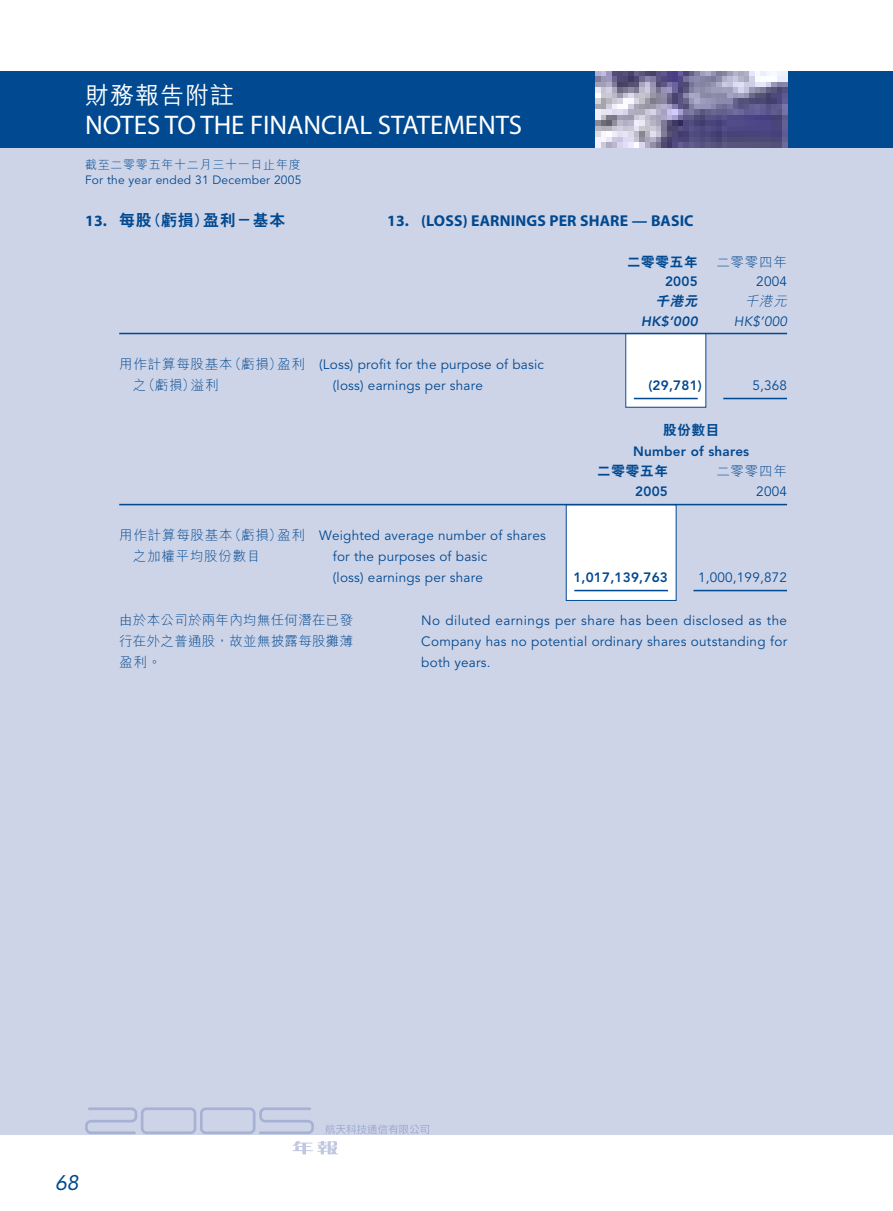
<style>
.page{position:relative;width:893px;height:1211px;background:#fff}
.page>*{position:absolute;margin:0;border:0;box-sizing:border-box;transform-origin:0 0}
.t1{font:27px "Myriad";letter-spacing:-.005em;color:#fff}
.t2{font:500 24px "M Hei";letter-spacing:.045em;color:#fff}
.t3{font:21px "Avenir";color:#014990}
.t4{font:700 15.75px "Myriad";letter-spacing:.01em;color:#014990}
.t5{font:800 15.75px "C Hei 2";letter-spacing:.05em;color:#014990}
.t6{font:13.5px/21px "Avenir";letter-spacing:.015em;color:#014990}
.t7{font:300 13.5px/21px "M Hei";letter-spacing:.02em;color:#014990;text-align:justify}
.t8{font:800 13.5px "Avenir";letter-spacing:.015em;color:#014990}
.t9{font:800 13.5px "C Hei 2";letter-spacing:.06em;color:#014990}
.t10{font:300 13.5px "M Hei";letter-spacing:.06em;color:#014990}
.t11{font:italic 800 13.5px "C Hei 2";color:#014990}
.t12{font:italic 300 13.5px "M Hei";color:#014990}
.t13{font:12px "Avenir";letter-spacing:.02em;color:#014990}
.t14{font:300 12px "M Hei";letter-spacing:.06em;color:#014990}
.s1{font-family:"Myriad";font-weight:700}
.s2{font-family:"M Hei";font-weight:300}
</style>
<div class="page">
<div style="left:0;top:126px;width:892px;height:1008px;background:#ced4e8"></div>
<div style="left:0;top:71px;width:892px;height:77px;background:#014990"></div>
<img style="left:595px;top:71px;width:192px;height:77px">
<svg style="left:85px;top:1107px;width:229px;height:27px"></svg>
<svg style="left:292px;top:1141px;width:46px;height:13px"></svg>
<svg style="left:325px;top:1124px;width:104px;height:10px"></svg>
<div style="left:625px;top:333px;width:80px;height:74px;background:#fff"></div>
<hr style="left:119px;top:333px;width:668px;height:1px;background:#014990">
<hr style="left:634px;top:398px;width:63px;height:1px;background:#014990">
<hr style="left:723px;top:398px;width:64px;height:1px;background:#014990">
<div style="left:566px;top:505px;width:110px;height:95px;background:#fff"></div>
<div style="left:566px;top:504px;width:110px;height:97px;border:1px solid #014990"></div>
<hr style="left:119px;top:504px;width:668px;height:1px;background:#014990">
<hr style="left:574px;top:590px;width:94px;height:1px;background:#014990">
<hr style="left:693px;top:590px;width:94px;height:1px;background:#014990">
<h2 class="t2" style="left:85px;top:86px;width:151px">財務報告附註</h2>
<h1 class="t1" style="left:85px;top:115px;width:438px">NOTES TO THE FINANCIAL STATEMENTS</h1>
<p class="t14" style="left:85px;top:160px;width:217px">截至二零零五年十二月三十一日止年度</p>
<p class="t13" style="left:85px;top:175px;width:218px">For the year ended 31 December 2005</p>
<p class="t5" style="left:85px;top:214px;width:202px"><span class="s1">13.</span> 每股（虧損）盈利－基本</p>
<p class="t4" style="left:387px;top:214px;width:308px">13. (LOSS) EARNINGS PER SHARE — BASIC</p>
<p class="t9" style="left:627px;top:257px;width:72px">二零零五年</p>
<p class="t7" style="left:716px;top:253px;width:72px">二零零四年</p>
<p class="t8" style="left:665px;top:276px;width:34px">2005</p>
<p class="t6" style="left:756px;top:272px;width:32px">2004</p>
<p class="t11" style="left:655px;top:296px;width:46px">千港元</p>
<p class="t12" style="left:745px;top:296px;width:46px">千港元</p>
<p class="t8" style="left:641px;top:315px;width:60px">HK$’000</p>
<p class="t6" style="left:733px;top:311px;width:57px">HK$’000</p>
<p class="t6" style="left:119px;top:355px;width:426px"><span class="s2">用作計算每股基本（虧損）盈利</span> (Loss) profit for the purpose of basic</p>
<p class="t7" style="left:133px;top:376px;width:87px">之（虧損）溢利</p>
<p class="t6" style="left:333px;top:376px;width:151px">(loss) earnings per share</p>
<p class="t8" style="left:648px;top:380px;width:55px">(29,781)</p>
<p class="t6" style="left:752px;top:376px;width:36px">5,368</p>
<p class="t9" style="left:663px;top:424px;width:58px">股份數目</p>
<p class="t8" style="left:633px;top:445px;width:117px">Number of shares</p>
<p class="t9" style="left:597px;top:465px;width:72px">二零零五年</p>
<p class="t7" style="left:716px;top:462px;width:72px">二零零四年</p>
<p class="t8" style="left:635px;top:486px;width:34px">2005</p>
<p class="t6" style="left:756px;top:482px;width:32px">2004</p>
<p class="t6" style="left:119px;top:526px;width:428px"><span class="s2">用作計算每股基本（虧損）盈利</span> Weighted average number of shares</p>
<p class="t10" style="left:133px;top:551px;width:129px">之加權平均股份數目</p>
<p class="t6" style="left:333px;top:547px;width:156px">for the purposes of basic (loss) earnings per share</p>
<p class="t8" style="left:573px;top:572px;width:96px">1,017,139,763</p>
<p class="t6" style="left:698px;top:568px;width:90px">1,000,199,872</p>
<p class="t7" style="left:119px;top:611px;width:235px">由於本公司於兩年內均無任何潛在已發行在外之普通股，故並無披露每股攤薄盈利。</p>
<p class="t6" style="left:421px;top:611px;width:367px;text-align:justify">No diluted earnings per share has been disclosed as the Company has no potential ordinary shares outstanding for both years.</p>
<h3 class="t3" style="left:55px;top:1173px;width:28px">68</h3>
</div>
